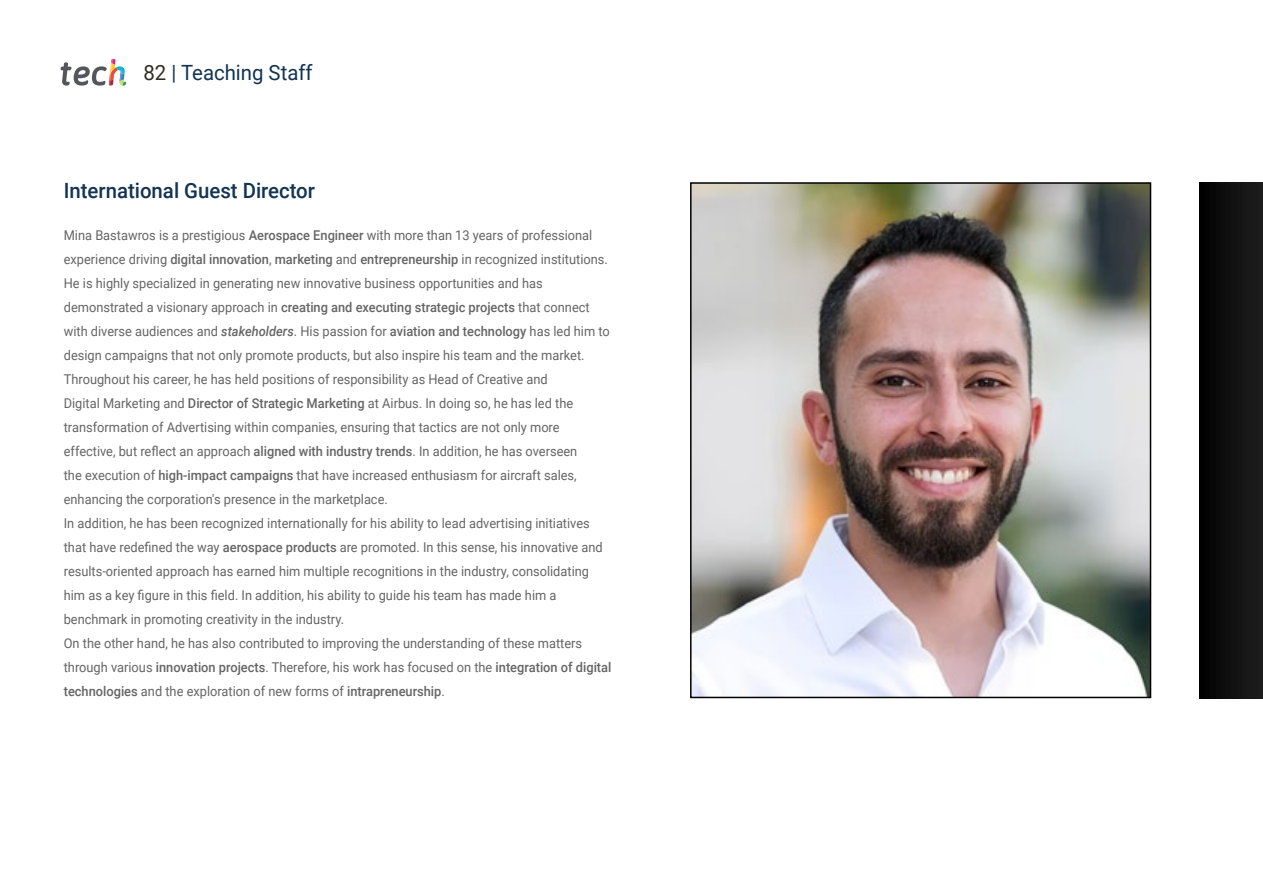
<style>
.page{position:relative;width:1263px;height:893px;background:#fff}
.page>*{position:absolute;margin:0;border:0;box-sizing:border-box;transform-origin:0 0}
.t1{font:500 21px "Roboto";color:#123352}
.t2{font:21px "Roboto";color:#123352}
.t3{font:13.5px/24px "Roboto";color:#656565;scale:.95 1}
.s1{color:#312e20}
.s2{font-weight:500}
.s3{font-weight:500;font-style:italic}
</style>
<div class="page">
<img style="left:693px;top:185px;width:455px;height:510px">
<div style="left:690px;top:182px;width:461px;height:516px;border:2px solid #000"></div>
<div style="left:1199px;top:182px;width:64px;height:516px;background:linear-gradient(to right,#000,#1e1e1f)"></div>
<svg style="left:61px;top:59px;width:65px;height:27px"></svg>
<h1 class="t2" style="left:144px;top:57px;width:171px"><span class="s1">82</span> | Teaching Staff</h1>
<h1 class="t1" style="left:64px;top:176px;width:253px">International Guest Director</h1>
<p class="t3" style="left:64px;top:222px;width:578px">Mina Bastawros is a prestigious <span class="s2">Aerospace Engineer</span> with more than 13 years of professional experience driving <span class="s2">digital innovation</span>, <span class="s2">marketing</span> and <span class="s2">entrepreneurship</span> in recognized institutions.<br>He is highly specialized in generating new innovative business opportunities and has demonstrated a visionary approach in <span class="s2">creating and executing strategic projects</span> that connect with diverse audiences and <span class="s3">stakeholders</span>. His passion for <span class="s2">aviation and technology</span> has led him to design campaigns that not only promote products, but also inspire his team and the market.<br>Throughout his career, he has held positions of responsibility as Head of Creative and<br>Digital Marketing and <span class="s2">Director of Strategic Marketing</span> at Airbus. In doing so, he has led the transformation of Advertising within companies, ensuring that tactics are not only more effective, but reflect an approach <span class="s2">aligned with industry trends</span>. In addition, he has overseen<br>the execution of <span class="s2">high-impact campaigns</span> that have increased enthusiasm for aircraft sales, enhancing the corporation's presence in the marketplace.<br>In addition, he has been recognized internationally for his ability to lead advertising initiatives that have redefined the way <span class="s2">aerospace products</span> are promoted. In this sense, his innovative and results-oriented approach has earned him multiple recognitions in the industry, consolidating him as a key figure in this field. In addition, his ability to guide his team has made him a benchmark in promoting creativity in the industry.<br>On the other hand, he has also contributed to improving the understanding of these matters through various <span class="s2">innovation projects</span>. Therefore, his work has focused on the <span class="s2">integration of digital technologies</span> and the exploration of new forms of <span class="s2">intrapreneurship</span>.</p>
</div>
